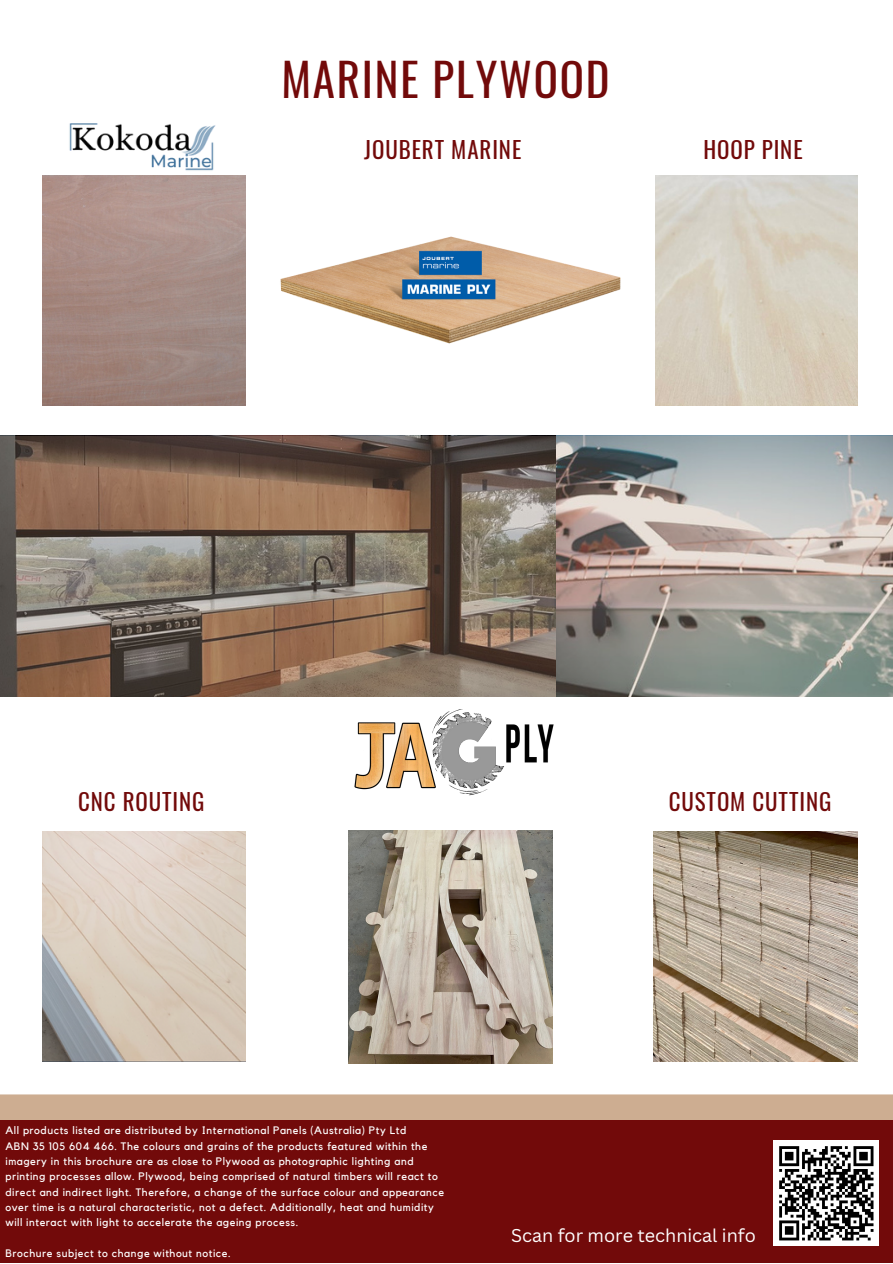
<style>
.page{position:relative;width:893px;height:1264px;background:#fff}
.page>*{position:absolute;margin:0;border:0;box-sizing:border-box;transform-origin:0 0}
.t1{font:45px "Oswald";letter-spacing:.04em;color:#720a0a}
.t2{font:22.95px "Oswald";letter-spacing:.04em;color:#720a0a}
.t3{font:18px "Canva Sans";color:#fff}
.t4{font:10.8px/15.3px "Kollektif";letter-spacing:.05em;color:#fff}
</style>
<div class="page">
<div style="left:0;top:1094px;width:892px;height:26px;background:#cdad91"></div>
<div style="left:0;top:1120px;width:892px;height:142px;background:#720a0a"></div>
<img style="left:42px;top:176px;width:203px;height:229px">
<img style="left:280px;top:236px;width:341px;height:108px">
<img style="left:69px;top:123px;width:147px;height:48px">
<svg style="left:0;top:436px;width:892px;height:260px;background:#8b7d72"></svg>
<img style="left:354px;top:710px;width:200px;height:86px">
<img style="left:42px;top:831px;width:204px;height:230px">
<img style="left:653px;top:831px;width:204px;height:230px">
<img style="left:348px;top:830px;width:204px;height:233px">
<div style="left:773px;top:1140px;width:106px;height:106px;background:#fff"></div>
<svg style="left:779px;top:1146px;width:95px;height:95px"></svg>
<p class="t1" style="left:281px;top:45px;width:329px">MARINE PLYWOOD</p>
<p class="t2" style="left:364px;top:132px;width:158px">JOUBERT MARINE</p>
<p class="t2" style="left:703px;top:132px;width:101px">HOOP PINE</p>
<p class="t2" style="left:78px;top:783px;width:128px">CNC ROUTING</p>
<p class="t2" style="left:668px;top:783px;width:164px">CUSTOM CUTTING</p>
<p class="t4" style="left:6px;top:1123px;width:402px">All products listed are distributed by International Panels (Australia) Pty Ltd</p>
<p class="t4" style="left:6px;top:1138px;width:440px">ABN 35 105 604 466. The colours and grains of the products featured within the imagery in this brochure are as close to Plywood as photographic lighting and printing processes allow. Plywood, being comprised of natural timbers will react to direct and indirect light. Therefore, a change of the surface colour and appearance over time is a natural characteristic, not a defect. Additionally, heat and humidity will interact with light to accelerate the ageing process.</p>
<p class="t4" style="left:6px;top:1245px;width:227px">Brochure subject to change without notice.</p>
<p class="t3" style="left:511px;top:1223px;width:246px">Scan for more technical info</p>
</div>
